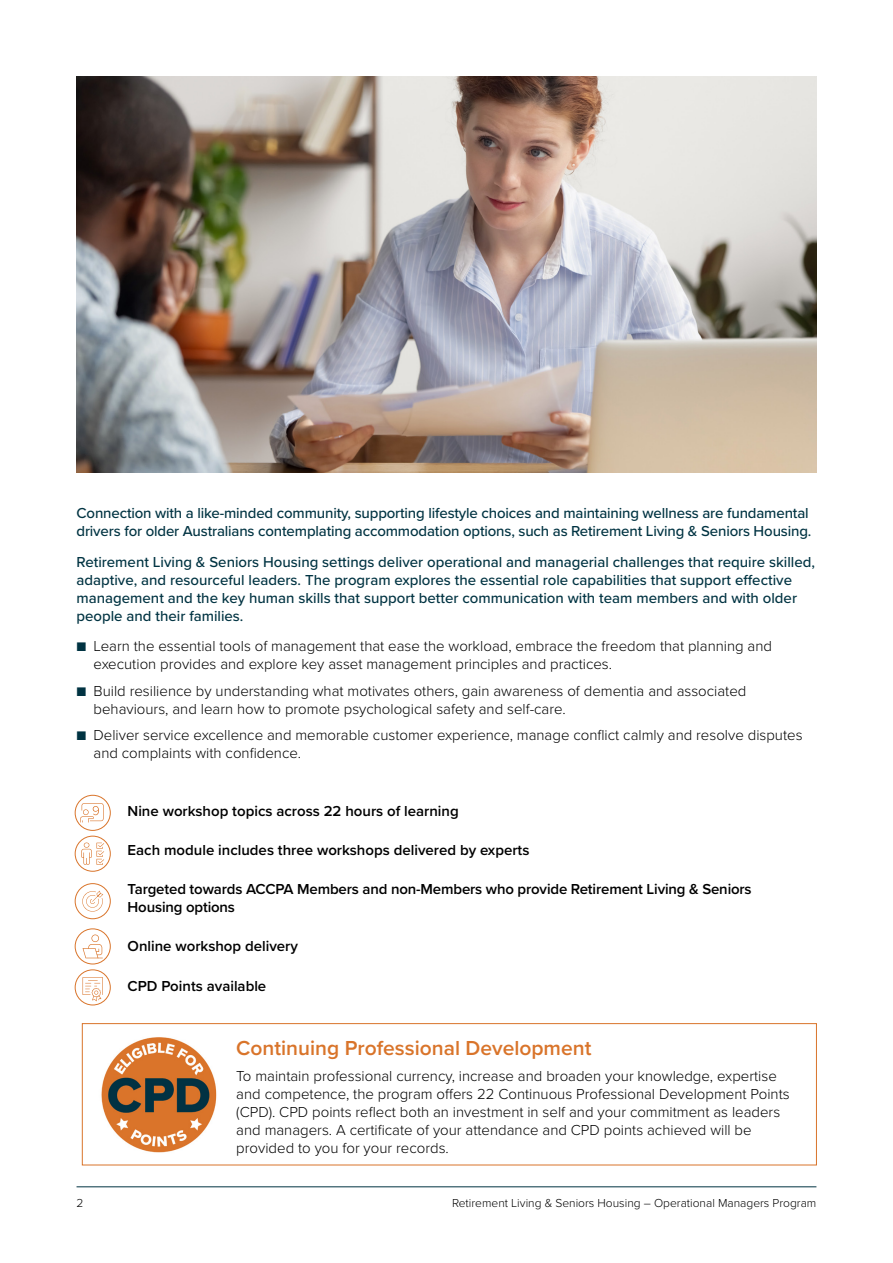
<style>
.page{position:relative;width:893px;height:1263px;background:#fff}
.page>*{position:absolute;margin:0;border:0;box-sizing:border-box;transform-origin:0 0}
.t1{font:600 21px "Proxima Nova";color:#d9742a}
.t2{font:300 15px/18px "Proxima Nova";color:#000}
.t3{font:500 15px/18px "Proxima Nova";color:#003342}
.t4{font:600 15px/18px "Proxima Nova";color:#000}
.t5{font:300 12px "Proxima Nova";color:#000}
.s1{color:#003342}
</style>
<div class="page">
<hr style="left:77px;top:1186px;width:739px;height:1px;background:#003342">
<img style="left:77px;top:77px;width:739px;height:395px">
<svg style="left:81px;top:842px;width:23px;height:23px"></svg>
<div style="left:75px;top:836px;width:36px;height:35px;border:1px solid #d9742a;border-radius:50%"></div>
<svg style="left:82px;top:891px;width:21px;height:21px"></svg>
<div style="left:75px;top:883px;width:36px;height:36px;border:1px solid #d9742a;border-radius:50%"></div>
<svg style="left:83px;top:934px;width:20px;height:25px"></svg>
<div style="left:75px;top:928px;width:36px;height:36px;border:1px solid #d9742a;border-radius:50%"></div>
<svg style="left:83px;top:977px;width:20px;height:24px"></svg>
<div style="left:75px;top:969px;width:36px;height:36px;border:1px solid #d9742a;border-radius:50%"></div>
<div style="left:75px;top:795px;width:36px;height:36px;border:1px solid #d9742a;border-radius:50%"></div>
<svg style="left:80px;top:803px;width:24px;height:19px"></svg>
<img style="left:101px;top:1037px;width:116px;height:116px">
<div style="left:82px;top:1023px;width:735px;height:142px;border:1px solid #d9742a"></div>
<p class="t3" style="left:77px;top:503px;width:736px">Connection with a like-minded community, supporting lifestyle choices and maintaining wellness are fundamental drivers for older Australians contemplating accommodation options, such as Retirement Living &amp; Seniors Housing.</p>
<p class="t3" style="left:77px;top:552px;width:740px">Retirement Living &amp; Seniors Housing settings deliver operational and managerial challenges that require skilled, adaptive, and resourceful leaders. The program explores the essential role capabilities that support effective management and the key human skills that support better communication with team members and with older people and their families.</p>
<p class="t2" style="left:94px;top:637px;width:680px;text-indent:-17px"><span class="s1">■</span> Learn the essential tools of management that ease the workload, embrace the freedom that planning and execution provides and explore key asset management principles and practices.</p>
<p class="t2" style="left:94px;top:681px;width:654px;text-indent:-17px"><span class="s1">■</span> Build resilience by understanding what motivates others, gain awareness of dementia and associated behaviours, and learn how to promote psychological safety and self-care.</p>
<p class="t2" style="left:94px;top:726px;width:710px;text-indent:-17px"><span class="s1">■</span> Deliver service excellence and memorable customer experience, manage conflict calmly and resolve disputes and complaints with confidence.</p>
<p class="t4" style="left:128px;top:801px;width:333px">Nine workshop topics across 22 hours of learning</p>
<p class="t4" style="left:128px;top:840px;width:403px">Each module includes three workshops delivered by experts</p>
<p class="t4" style="left:128px;top:880px;width:626px">Targeted towards ACCPA Members and non-Members who provide Retirement Living &amp; Seniors<br>Housing options</p>
<p class="t4" style="left:128px;top:937px;width:172px">Online workshop delivery</p>
<p class="t4" style="left:128px;top:976px;width:140px">CPD Points available</p>
<h1 class="t1" style="left:236px;top:1032px;width:357px">Continuing Professional Development</h1>
<p class="t2" style="left:236px;top:1066px;width:555px">To maintain professional currency, increase and broaden your knowledge, expertise and competence, the program offers 22 Continuous Professional Development Points (CPD). CPD points reflect both an investment in self and your commitment as leaders and managers. A certificate of your attendance and CPD points achieved will be provided to you for your records.</p>
<p class="t5" style="left:77px;top:1194px;width:8px">2</p>
<p class="t5" style="left:452px;top:1194px;width:366px">Retirement Living &amp; Seniors Housing – Operational Managers Program</p>
</div>
